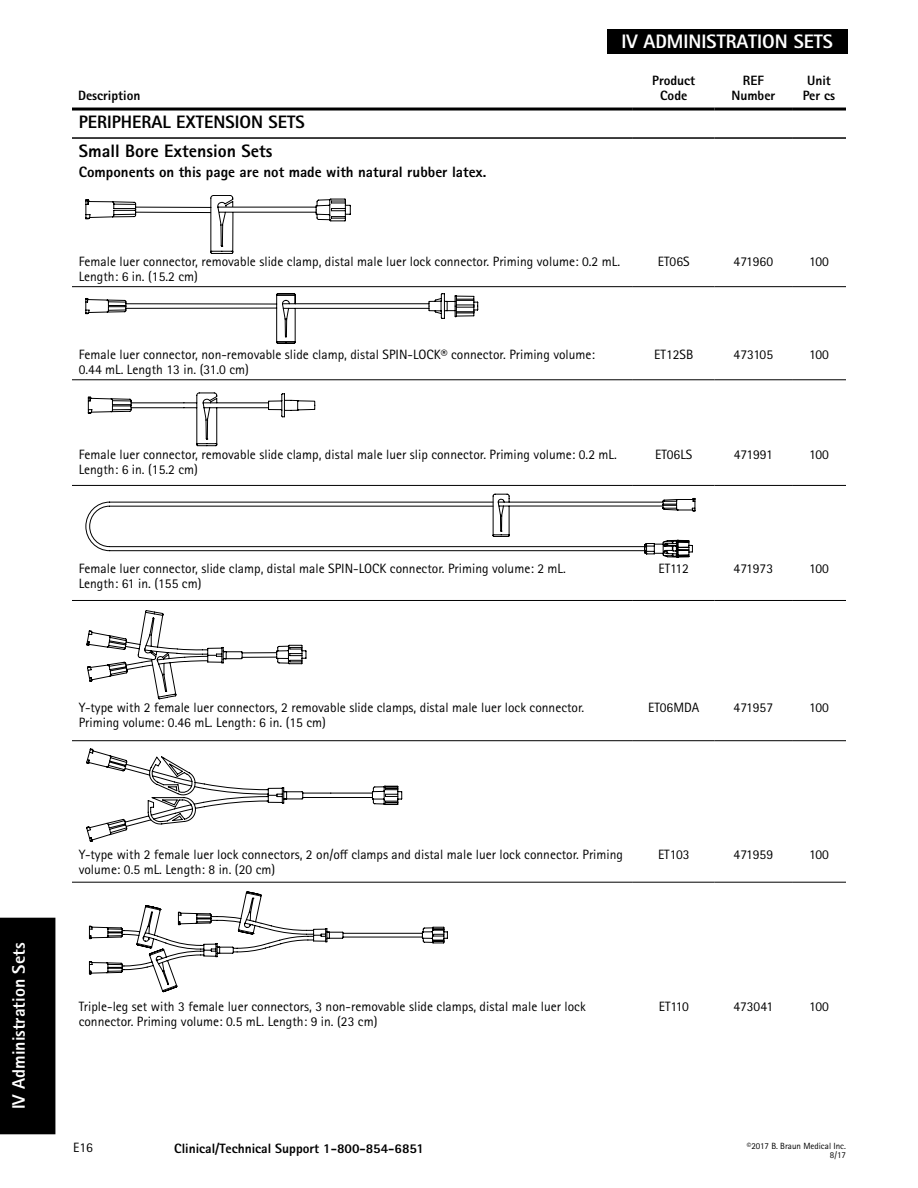
<style>
.page{position:relative;width:918px;height:1188px;background:#fff}
.page>*{position:absolute;margin:0;border:0;box-sizing:border-box;transform-origin:0 0}
.t1{font:800 19.5px "Rotis Sans Serif Pro";color:#fff}
.t2{font:800 18px/29px "Rotis Sans Serif Pro";color:#000}
.t3{font:800 18px "Rotis Sans Serif Pro";color:#fff}
.t4{font:800 15px "Rotis Sans Serif Pro";color:#000}
.t5{font:13.5px/15px "Rotis Sans Serif Pro";color:#000}
.t6{font:800 13.5px/15px "Rotis Sans Serif Pro";color:#000;text-align:center}
.t7{font:9px/9px "Rotis Sans Serif Pro";color:#000;text-align:right}
</style>
<div class="page">
<div style="left:0;top:918px;width:55px;height:216px;background:#000"></div>
<div style="left:607px;top:30px;width:241px;height:24px;background:#000"></div>
<hr style="left:72px;top:108px;width:561px;height:3px;background:#000">
<hr style="left:633px;top:108px;width:82px;height:3px;background:#000">
<hr style="left:715px;top:108px;width:77px;height:3px;background:#000">
<hr style="left:792px;top:108px;width:54px;height:3px;background:#000">
<hr style="left:72px;top:137px;width:561px;height:2px;background:#000">
<hr style="left:633px;top:137px;width:82px;height:2px;background:#000">
<hr style="left:715px;top:137px;width:77px;height:2px;background:#000">
<hr style="left:792px;top:137px;width:54px;height:2px;background:#000">
<hr style="left:72px;top:286px;width:561px;height:1px;background:#000">
<hr style="left:633px;top:286px;width:82px;height:1px;background:#000">
<hr style="left:715px;top:286px;width:77px;height:1px;background:#000">
<hr style="left:792px;top:286px;width:54px;height:1px;background:#000">
<hr style="left:72px;top:379px;width:561px;height:1px;background:#000">
<hr style="left:633px;top:379px;width:82px;height:1px;background:#000">
<hr style="left:715px;top:379px;width:77px;height:1px;background:#000">
<hr style="left:792px;top:379px;width:54px;height:1px;background:#000">
<hr style="left:72px;top:485px;width:561px;height:1px;background:#000">
<hr style="left:633px;top:485px;width:82px;height:1px;background:#000">
<hr style="left:715px;top:485px;width:77px;height:1px;background:#000">
<hr style="left:792px;top:485px;width:54px;height:1px;background:#000">
<hr style="left:72px;top:600px;width:561px;height:1px;background:#000">
<hr style="left:633px;top:600px;width:82px;height:1px;background:#000">
<hr style="left:715px;top:600px;width:77px;height:1px;background:#000">
<hr style="left:792px;top:600px;width:54px;height:1px;background:#000">
<hr style="left:72px;top:740px;width:561px;height:1px;background:#000">
<hr style="left:633px;top:740px;width:82px;height:1px;background:#000">
<hr style="left:715px;top:740px;width:77px;height:1px;background:#000">
<hr style="left:792px;top:740px;width:54px;height:1px;background:#000">
<hr style="left:72px;top:882px;width:561px;height:1px;background:#000">
<hr style="left:633px;top:882px;width:82px;height:1px;background:#000">
<hr style="left:715px;top:882px;width:77px;height:1px;background:#000">
<hr style="left:792px;top:882px;width:54px;height:1px;background:#000">
<svg style="left:86px;top:195px;width:265px;height:59px"></svg>
<svg style="left:86px;top:293px;width:392px;height:50px"></svg>
<svg style="left:87px;top:392px;width:229px;height:55px"></svg>
<svg style="left:86px;top:494px;width:609px;height:64px"></svg>
<svg style="left:86px;top:610px;width:221px;height:90px"></svg>
<svg style="left:86px;top:748px;width:317px;height:94px"></svg>
<svg style="left:89px;top:891px;width:359px;height:102px"></svg>
<h2 class="t3" style="left:7px;top:1109px;width:168px;rotate:-90deg">IV Administration Sets</h2>
<p class="t6" style="left:78px;top:88px;width:64px">Description</p>
<h2 class="t2" style="left:79px;top:108px;width:228px">PERIPHERAL EXTENSION SETS<br>Small Bore Extension Sets</h2>
<p class="t4" style="left:79px;top:163px;width:409px">Components on this page are not made with natural rubber latex.</p>
<h1 class="t1" style="left:621px;top:29px;width:213px">IV ADMINISTRATION SETS</h1>
<p class="t6" style="left:652px;top:73px;width:44px">Product<br>Code</p>
<p class="t6" style="left:731px;top:73px;width:46px">REF<br>Number</p>
<p class="t6" style="left:803px;top:73px;width:34px">Unit<br>Per cs</p>
<p class="t5" style="left:79px;top:254px;width:543px">Female luer connector, removable slide clamp, distal male luer lock connector. Priming volume: 0.2 mL.<br>Length: 6 in. (15.2 cm)</p>
<p class="t5" style="left:658px;top:254px;width:33px">ET06S</p>
<p class="t5" style="left:734px;top:254px;width:41px">471960</p>
<p class="t5" style="left:809px;top:254px;width:21px">100</p>
<p class="t5" style="left:79px;top:347px;width:518px">Female luer connector, non-removable slide clamp, distal SPIN-LOCK® connector. Priming volume:<br>0.44 mL. Length 13 in. (31.0 cm)</p>
<p class="t5" style="left:654px;top:347px;width:40px">ET12SB</p>
<p class="t5" style="left:734px;top:347px;width:41px">473105</p>
<p class="t5" style="left:809px;top:347px;width:21px">100</p>
<p class="t5" style="left:79px;top:447px;width:540px">Female luer connector, removable slide clamp, distal male luer slip connector. Priming volume: 0.2 mL.<br>Length: 6 in. (15.2 cm)</p>
<p class="t5" style="left:655px;top:447px;width:39px">ET06LS</p>
<p class="t5" style="left:734px;top:447px;width:41px">471991</p>
<p class="t5" style="left:809px;top:447px;width:21px">100</p>
<p class="t5" style="left:79px;top:561px;width:489px">Female luer connector, slide clamp, distal male SPIN-LOCK connector. Priming volume: 2 mL.<br>Length: 61 in. (155 cm)</p>
<p class="t5" style="left:659px;top:561px;width:32px">ET112</p>
<p class="t5" style="left:734px;top:561px;width:41px">471973</p>
<p class="t5" style="left:809px;top:561px;width:21px">100</p>
<p class="t5" style="left:79px;top:700px;width:507px">Y-type with 2 female luer connectors, 2 removable slide clamps, distal male luer lock connector.<br>Priming volume: 0.46 mL. Length: 6 in. (15 cm)</p>
<p class="t5" style="left:648px;top:700px;width:53px">ET06MDA</p>
<p class="t5" style="left:734px;top:700px;width:41px">471957</p>
<p class="t5" style="left:809px;top:700px;width:21px">100</p>
<p class="t5" style="left:79px;top:847px;width:546px">Y-type with 2 female luer lock connectors, 2 on/off clamps and distal male luer lock connector. Priming volume: 0.5 mL. Length: 8 in. (20 cm)</p>
<p class="t5" style="left:658px;top:847px;width:33px">ET103</p>
<p class="t5" style="left:734px;top:847px;width:41px">471959</p>
<p class="t5" style="left:809px;top:847px;width:21px">100</p>
<p class="t5" style="left:79px;top:999px;width:509px">Triple-leg set with 3 female luer connectors, 3 non-removable slide clamps, distal male luer lock connector. Priming volume: 0.5 mL. Length: 9 in. (23 cm)</p>
<p class="t5" style="left:659px;top:999px;width:31px">ET110</p>
<p class="t5" style="left:733px;top:999px;width:42px">473041</p>
<p class="t5" style="left:809px;top:999px;width:21px">100</p>
<p class="t5" style="left:73px;top:1140px;width:21px">E16</p>
<p class="t6" style="left:174px;top:1141px;width:251px">Clinical/Technical Support 1-800-854-6851</p>
<p class="t7" style="left:747px;top:1142px;width:101px">©2017 B. Braun Medical Inc.<br>8/17</p>
</div>
